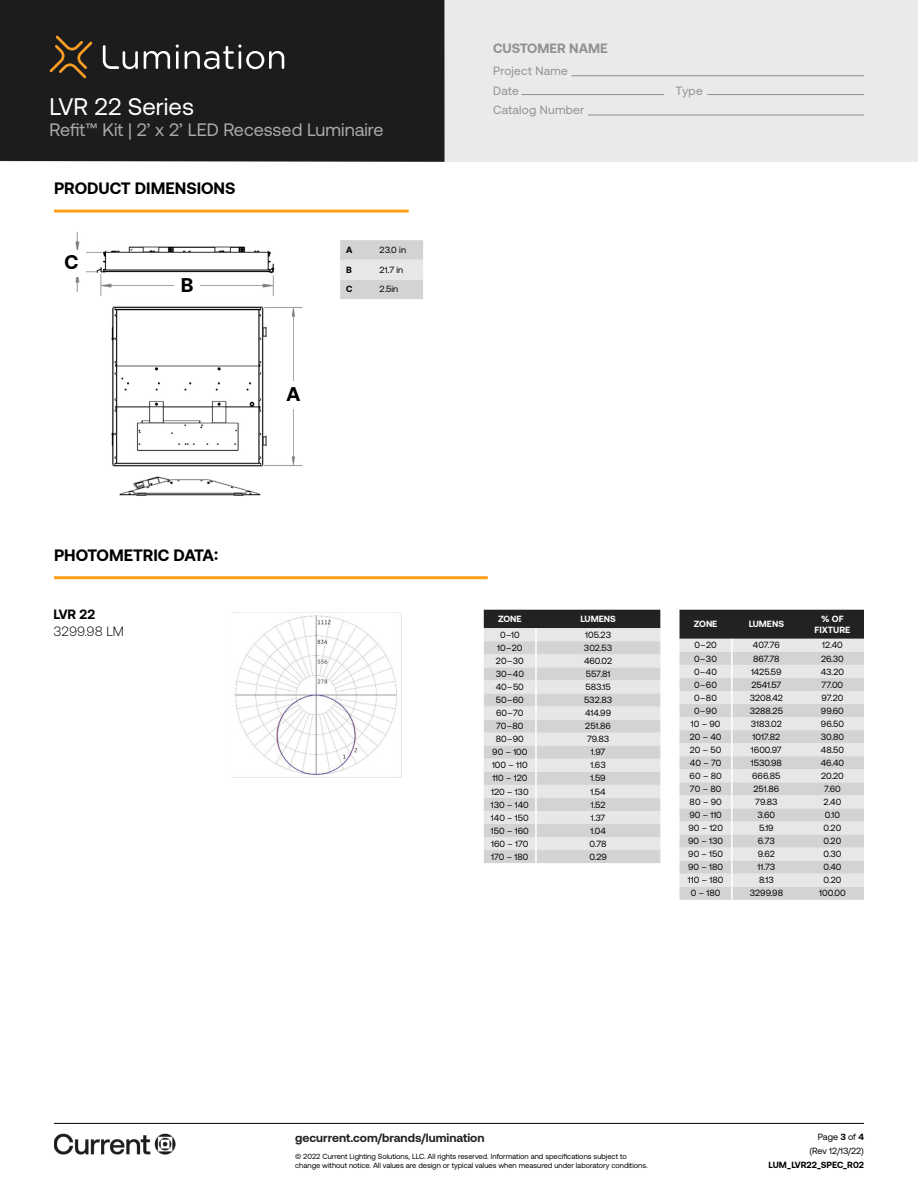
<style>
.page{position:relative;width:918px;height:1188px;background:#fff}
.page>*{position:absolute;margin:0;border:0;box-sizing:border-box;transform-origin:0 0}
.t1{font:24px "Aeonik";color:#fff}
.t2{font:700 19.8px "Aeonik";color:#000}
.t3{font:18px "Aeonik";color:#aaa}
.t4{font:700 16.5px "Aeonik";color:#000}
.t5{font:700 13.5px "Aeonik";color:#909191}
.t6{font:300 13.5px "Aeonik";color:#000}
.t7{font:700 13.5px "Aeonik";color:#000}
.t8{font:12px/19.5px "Aeonik";letter-spacing:.02em;color:#909191}
.t9{font:700 12px "Aeonik";color:#202322}
.t10{font:9px/14.1px "Aeonik";color:#000;text-align:right}
.t11{font:700 9px/10.8px "Aeonik";color:#fff;text-align:center}
.t12{font:700 9px "Aeonik";color:#000}
.t13{font:7.5px/9.8px "Aeonik";color:#000}
.s1{font-weight:700}
</style>
<div class="page">
<hr style="left:54px;top:1123px;width:810px;height:1px;background:#000">
<img style="left:54px;top:1133px;width:122px;height:22px">
<div style="left:0;top:0;width:918px;height:162px;background:#e9eae9"></div>
<div style="left:0;top:0;width:445px;height:162px;background:#1c1c1c"></div>
<hr style="left:571px;top:75px;width:293px;height:1px;background:#909191">
<hr style="left:522px;top:94px;width:142px;height:1px;background:#909191">
<hr style="left:707px;top:94px;width:157px;height:1px;background:#909191">
<hr style="left:588px;top:115px;width:276px;height:1px;background:#909191">
<svg style="left:144px;top:51px;width:26px;height:18px"></svg>
<hr style="left:176px;top:51px;width:3px;height:18px;background:#fff">
<svg style="left:176px;top:44px;width:3px;height:4px"></svg>
<svg style="left:185px;top:44px;width:99px;height:25px;background:#525252"></svg>
<svg style="left:103px;top:45px;width:35px;height:24px"></svg>
<svg style="left:50px;top:36px;width:42px;height:42px;background:#49361d"></svg>
<svg style="left:340px;top:240px;width:83px;height:59px;background:#d8dadb"></svg>
<hr style="left:54px;top:210px;width:355px;height:3px;background:#ff9f19">
<img style="left:75px;top:232px;width:200px;height:64px">
<img style="left:111px;top:306px;width:192px;height:161px">
<img style="left:119px;top:476px;width:142px;height:20px">
<div style="left:279px;top:381px;width:26px;height:28px;background:#fff"></div>
<div style="left:57px;top:250px;width:29px;height:26px;background:#fff"></div>
<div style="left:174px;top:276px;width:25px;height:21px;background:#fff"></div>
<hr style="left:54px;top:576px;width:434px;height:3px;background:#ff9f19">
<img style="left:231px;top:612px;width:171px;height:166px">
<svg style="left:484px;top:610px;width:176px;height:253px;background:#cecfd0"></svg>
<svg style="left:680px;top:610px;width:184px;height:290px;background:#c9cbcb"></svg>
<h1 class="t1" style="left:50px;top:93px;width:146px">LVR 22 Series</h1>
<h3 class="t3" style="left:50px;top:120px;width:336px">Refit™ Kit | 2’ x 2’ LED Recessed Luminaire</h3>
<h3 class="t4" style="left:54px;top:179px;width:183px">PRODUCT DIMENSIONS</h3>
<h2 class="t2" style="left:65px;top:251px;width:15px">C</h2>
<h2 class="t2" style="left:181px;top:273px;width:14px">B</h2>
<h2 class="t2" style="left:286px;top:383px;width:15px">A</h2>
<p class="t12" style="left:346px;top:245px;width:8px">A</p>
<p class="t10" style="left:380px;top:243px;width:28px">23.0 in</p>
<p class="t12" style="left:346px;top:264px;width:7px">B</p>
<p class="t10" style="left:380px;top:263px;width:25px">21.7 in</p>
<p class="t12" style="left:346px;top:284px;width:8px">C</p>
<p class="t10" style="left:380px;top:282px;width:20px">2.5in</p>
<h3 class="t4" style="left:54px;top:545px;width:166px">PHOTOMETRIC DATA:</h3>
<h3 class="t7" style="left:53px;top:607px;width:43px">LVR 22</h3>
<h3 class="t6" style="left:53px;top:624px;width:72px">3299.98 LM</h3>
<h3 class="t5" style="left:493px;top:40px;width:116px">CUSTOMER NAME</h3>
<h3 class="t8" style="left:493px;top:61px;width:76px">Project Name<br>Date</h3>
<h3 class="t8" style="left:493px;top:100px;width:92px">Catalog Number</h3>
<h3 class="t8" style="left:676px;top:81px;width:29px">Type</h3>
<p class="t11" style="left:498px;top:613px;width:25px">ZONE</p>
<p class="t11" style="left:580px;top:613px;width:37px">LUMENS</p>
<p class="t10" style="left:500px;top:628px;width:21px">0–10</p>
<p class="t10" style="left:585px;top:628px;width:27px">105.23</p>
<p class="t10" style="left:497px;top:641px;width:27px">10–20</p>
<p class="t10" style="left:584px;top:641px;width:30px">302.53</p>
<p class="t10" style="left:496px;top:654px;width:29px">20–30</p>
<p class="t10" style="left:584px;top:654px;width:30px">460.02</p>
<p class="t10" style="left:496px;top:667px;width:30px">30–40</p>
<p class="t10" style="left:586px;top:667px;width:26px">557.81</p>
<p class="t10" style="left:496px;top:680px;width:30px">40–50</p>
<p class="t10" style="left:585px;top:680px;width:27px">583.15</p>
<p class="t10" style="left:496px;top:693px;width:30px">50–60</p>
<p class="t10" style="left:584px;top:693px;width:30px">532.83</p>
<p class="t10" style="left:496px;top:706px;width:29px">60–70</p>
<p class="t10" style="left:585px;top:706px;width:28px">414.99</p>
<p class="t10" style="left:496px;top:719px;width:29px">70–80</p>
<p class="t10" style="left:585px;top:719px;width:27px">251.86</p>
<p class="t10" style="left:496px;top:732px;width:30px">80–90</p>
<p class="t10" style="left:587px;top:732px;width:24px">79.83</p>
<p class="t10" style="left:492px;top:745px;width:37px">90 – 100</p>
<p class="t10" style="left:591px;top:745px;width:16px">1.97</p>
<p class="t10" style="left:492px;top:758px;width:37px">100 – 110</p>
<p class="t10" style="left:591px;top:758px;width:17px">1.63</p>
<p class="t10" style="left:492px;top:771px;width:37px">110 – 120</p>
<p class="t10" style="left:591px;top:771px;width:17px">1.59</p>
<p class="t10" style="left:491px;top:784px;width:39px">120 – 130</p>
<p class="t10" style="left:591px;top:784px;width:17px">1.54</p>
<p class="t10" style="left:491px;top:797px;width:39px">130 – 140</p>
<p class="t10" style="left:591px;top:797px;width:16px">1.52</p>
<p class="t10" style="left:491px;top:810px;width:39px">140 – 150</p>
<p class="t10" style="left:591px;top:810px;width:16px">1.37</p>
<p class="t10" style="left:491px;top:824px;width:39px">150 – 160</p>
<p class="t10" style="left:590px;top:824px;width:17px">1.04</p>
<p class="t10" style="left:491px;top:837px;width:39px">160 – 170</p>
<p class="t10" style="left:590px;top:837px;width:19px">0.78</p>
<p class="t10" style="left:491px;top:850px;width:39px">170 – 180</p>
<p class="t10" style="left:589px;top:850px;width:19px">0.29</p>
<p class="t11" style="left:694px;top:619px;width:25px">ZONE</p>
<p class="t11" style="left:749px;top:619px;width:37px">LUMENS</p>
<p class="t11" style="left:815px;top:613px;width:37px">% OF<br>FIXTURE</p>
<p class="t10" style="left:694px;top:638px;width:24px">0–20</p>
<p class="t10" style="left:753px;top:638px;width:28px">407.76</p>
<p class="t10" style="left:822px;top:638px;width:22px">12.40</p>
<p class="t10" style="left:694px;top:651px;width:24px">0–30</p>
<p class="t10" style="left:753px;top:651px;width:28px">867.78</p>
<p class="t10" style="left:821px;top:651px;width:24px">26.30</p>
<p class="t10" style="left:694px;top:664px;width:24px">0–40</p>
<p class="t10" style="left:751px;top:664px;width:32px">1425.59</p>
<p class="t10" style="left:821px;top:664px;width:25px">43.20</p>
<p class="t10" style="left:694px;top:677px;width:24px">0–60</p>
<p class="t10" style="left:751px;top:677px;width:32px">2541.57</p>
<p class="t10" style="left:822px;top:677px;width:23px">77.00</p>
<p class="t10" style="left:694px;top:691px;width:24px">0–80</p>
<p class="t10" style="left:750px;top:691px;width:35px">3208.42</p>
<p class="t10" style="left:821px;top:691px;width:23px">97.20</p>
<p class="t10" style="left:694px;top:704px;width:24px">0–90</p>
<p class="t10" style="left:750px;top:704px;width:35px">3288.25</p>
<p class="t10" style="left:821px;top:704px;width:24px">99.60</p>
<p class="t10" style="left:691px;top:717px;width:31px">10 – 90</p>
<p class="t10" style="left:751px;top:717px;width:33px">3183.02</p>
<p class="t10" style="left:821px;top:717px;width:25px">96.50</p>
<p class="t10" style="left:690px;top:730px;width:33px">20 – 40</p>
<p class="t10" style="left:753px;top:730px;width:29px">1017.82</p>
<p class="t10" style="left:821px;top:730px;width:25px">30.80</p>
<p class="t10" style="left:690px;top:743px;width:33px">20 – 50</p>
<p class="t10" style="left:751px;top:743px;width:32px">1600.97</p>
<p class="t10" style="left:821px;top:743px;width:25px">48.50</p>
<p class="t10" style="left:690px;top:756px;width:33px">40 – 70</p>
<p class="t10" style="left:751px;top:756px;width:33px">1530.98</p>
<p class="t10" style="left:821px;top:756px;width:25px">46.40</p>
<p class="t10" style="left:690px;top:769px;width:34px">60 – 80</p>
<p class="t10" style="left:752px;top:769px;width:30px">666.85</p>
<p class="t10" style="left:821px;top:769px;width:24px">20.20</p>
<p class="t10" style="left:690px;top:782px;width:33px">70 – 80</p>
<p class="t10" style="left:754px;top:782px;width:27px">251.86</p>
<p class="t10" style="left:824px;top:782px;width:18px">7.60</p>
<p class="t10" style="left:690px;top:795px;width:34px">80 – 90</p>
<p class="t10" style="left:755px;top:795px;width:24px">79.83</p>
<p class="t10" style="left:824px;top:795px;width:19px">2.40</p>
<p class="t10" style="left:689px;top:808px;width:34px">90 – 110</p>
<p class="t10" style="left:758px;top:808px;width:19px">3.60</p>
<p class="t10" style="left:825px;top:808px;width:16px">0.10</p>
<p class="t10" style="left:688px;top:821px;width:36px">90 – 120</p>
<p class="t10" style="left:759px;top:821px;width:16px">5.19</p>
<p class="t10" style="left:824px;top:821px;width:19px">0.20</p>
<p class="t10" style="left:688px;top:834px;width:37px">90 – 130</p>
<p class="t10" style="left:758px;top:834px;width:19px">6.73</p>
<p class="t10" style="left:824px;top:834px;width:19px">0.20</p>
<p class="t10" style="left:688px;top:847px;width:36px">90 – 150</p>
<p class="t10" style="left:758px;top:847px;width:18px">9.62</p>
<p class="t10" style="left:824px;top:847px;width:19px">0.30</p>
<p class="t10" style="left:688px;top:860px;width:37px">90 – 180</p>
<p class="t10" style="left:758px;top:860px;width:19px">11.73</p>
<p class="t10" style="left:824px;top:860px;width:19px">0.40</p>
<p class="t10" style="left:688px;top:873px;width:37px">110 – 180</p>
<p class="t10" style="left:759px;top:873px;width:16px">8.13</p>
<p class="t10" style="left:824px;top:873px;width:19px">0.20</p>
<p class="t10" style="left:691px;top:886px;width:31px">0 – 180</p>
<p class="t10" style="left:750px;top:886px;width:35px">3299.98</p>
<p class="t10" style="left:819px;top:886px;width:28px">100.00</p>
<h3 class="t9" style="left:295px;top:1131px;width:191px">gecurrent.com/brands/lumination</h3>
<p class="t13" style="left:295px;top:1151px;width:354px">© 2022 Current Lighting Solutions, LLC. All rights reserved. Information and specifications subject to change without notice. All values are design or typical values when measured under laboratory conditions.</p>
<p class="t10" style="left:810px;top:1130px;width:56px">Page <span class="s1">3</span> of <span class="s1">4 </span>(Rev 12/13/22)</p>
<p class="t12" style="left:769px;top:1160px;width:97px">LUM_LVR22_SPEC_R02</p>
</div>
